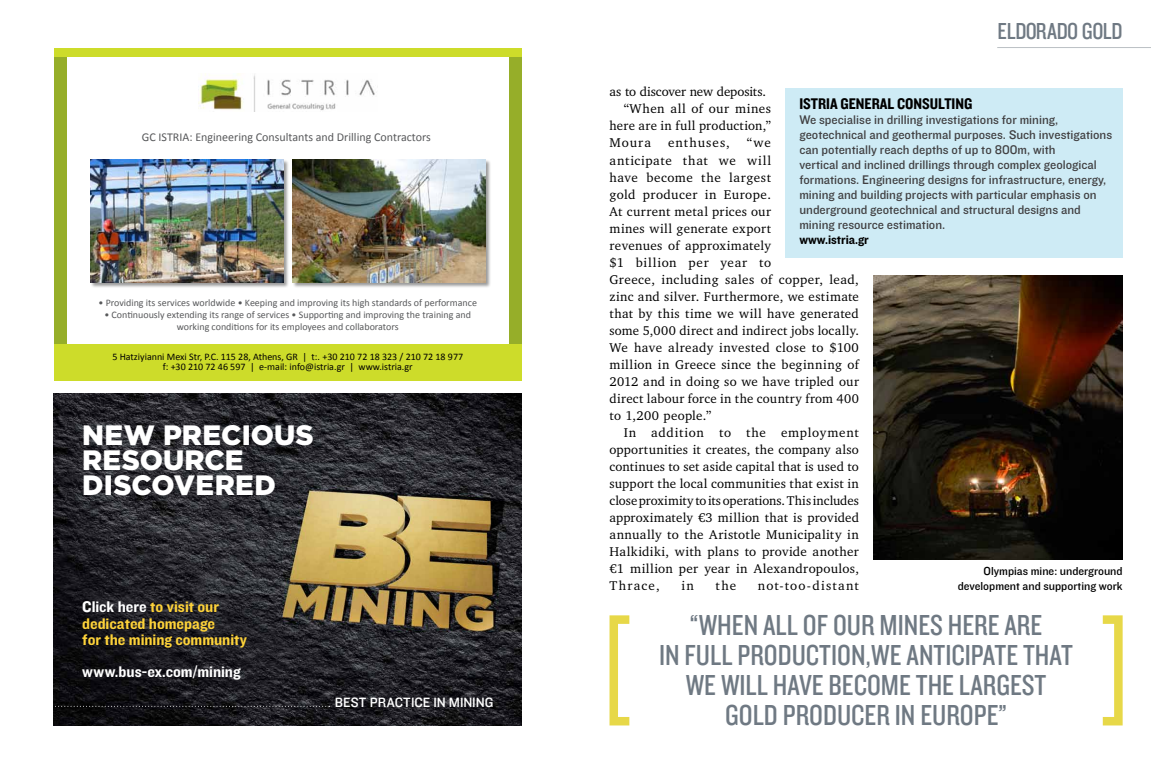
<style>
.page{position:relative;width:1151px;height:783px;background:#fff}
.page>*{position:absolute;margin:0;border:0;box-sizing:border-box;transform-origin:0 0}
.t1{font:30px/30px "Knockout HTF29 Junior Liteweight";color:#6f7983;text-align:center}
.t2{font:900 28px/25px "Gotham HTF";letter-spacing:.005em;color:#fff}
.t3{font:24px "Knockout HTF29 Junior Liteweight";letter-spacing:-.015em;color:#6f7983}
.t4{font:16px/16px "Knockout HTF51 Middleweight";color:#fed33a}
.t5{font:16px "Knockout HTF50 Welterweight";color:#000}
.t6{font:16px "Knockout HTF51 Middleweight";color:#fff}
.t7{font:14px "Knockout HTF31 Junior Middlewt";letter-spacing:-.005em;color:#fff}
.t8{font:13px/17px "Charter IT Cby BT";letter-spacing:.03em;color:#000}
.t9{font:13px/15px "Knockout HTF31 Junior Middlewt";color:#414042}
.t10{font:13px "Charter IT Cby BT";letter-spacing:-.005em;color:#000}
.t11{font:13px "Charter IT Cby BT";letter-spacing:.09em;color:#000}
.t12{font:13px "Knockout HTF51 Middleweight";color:#000}
.t13{font:13px "Charter IT Cby BT";letter-spacing:.08em;color:#000}
.t14{font:12px "Calibri";color:#58595b}
.t15{font:12px/14.4px "Knockout HTF31 Junior Middlewt";color:#000;text-align:right}
.t16{font:10px/12px "Calibri";color:#58595b;text-align:center}
.t17{font:10px/10px "Calibri";color:#000;text-align:center}
.s1{color:#fff}
</style>
<div class="page">
<img style="left:873px;top:275px;width:250px;height:284px">
<hr style="left:997px;top:47px;width:154px;height:1px;background:#bbc0c4">
<img style="left:54px;top:393px;width:468px;height:332px">
<svg style="left:54px;top:705px;width:276px;height:1px"></svg>
<div style="left:54px;top:48px;width:12px;height:332px;background:#96ae29"></div>
<div style="left:509px;top:48px;width:13px;height:332px;background:#96ae29"></div>
<div style="left:54px;top:344px;width:468px;height:36px;background:#cddc2a"></div>
<div style="left:54px;top:48px;width:468px;height:9px;background:#cddc2a"></div>
<div style="left:292px;top:159px;width:199px;height:129px;background:#000;opacity:.4"></div>
<img style="left:292px;top:159px;width:194px;height:123px">
<img style="left:198px;top:74px;width:177px;height:37px">
<div style="left:90px;top:159px;width:200px;height:129px;background:#000;opacity:.4"></div>
<img style="left:91px;top:159px;width:193px;height:123px">
<svg style="left:609px;top:615px;width:20px;height:110px"></svg>
<svg style="left:1103px;top:615px;width:20px;height:110px"></svg>
<div style="left:785px;top:88px;width:338px;height:170px;background:#ceebf5"></div>
<p class="t14" style="left:142px;top:130px;width:290px">GC ISTRIA: Engineering Consultants and Drilling Contractors</p>
<p class="t16" style="left:98px;top:296px;width:380px">• Providing its services worldwide • Keeping and improving its high standards of performance</p>
<p class="t16" style="left:104px;top:308px;width:368px">• Continuously extending its range of services • Supporting and improving the training and working conditions for its employees and collaborators</p>
<p class="t17" style="left:112px;top:351px;width:352px">5 Hatziyianni Mexi Str, P.C. 115 28, Athens, GR | t:. +30 210 72 18 323 / 210 72 18 977 f: +30 210 72 46 597 | e-mail: info@istria.gr | www.istria.gr</p>
<h2 class="t2" style="left:82px;top:422px;width:233px">NEW PRECIOUS<br>RESOURCE<br>DISCOVERED</h2>
<p class="t4" style="left:82px;top:599px;width:166px"><span class="s1">Click here</span> to visit our dedicated homepage<br>for the mining community</p>
<p class="t6" style="left:82px;top:662px;width:160px">www.bus-ex.com/mining</p>
<p class="t7" style="left:335px;top:694px;width:160px">BEST PRACTICE IN MINING</p>
<h3 class="t3" style="left:997px;top:18px;width:127px">ELDORADO GOLD</h3>
<p class="t10" style="left:609px;top:84px;width:158px">as to discover new deposits.</p>
<p class="t8" style="left:624px;top:100px;width:149px">“When all of our mines</p>
<p class="t8" style="left:609px;top:117px;width:163px">here are in full production,”</p>
<p class="t8" style="left:609px;top:134px;width:43px">Moura</p>
<p class="t13" style="left:668px;top:135px;width:63px">enthuses,</p>
<p class="t5" style="left:799px;top:95px;width:173px">ISTRIA GENERAL CONSULTING</p>
<p class="t9" style="left:799px;top:112px;width:314px">We specialise in drilling investigations for mining, geotechnical and geothermal purposes. Such investigations can potentially reach depths of up to 800m, with<br>vertical and inclined drillings through complex geological formations. Engineering designs for infrastructure, energy, mining and building projects with particular emphasis on underground geotechnical and structural designs and mining resource estimation.</p>
<p class="t12" style="left:799px;top:232px;width:71px">www.istria.gr</p>
<p class="t8" style="left:609px;top:134px;width:251px;text-indent:137px">“we<br>anticipate that we will<br>have become the largest<br>gold producer in Europe.<br>At current metal prices our<br>mines will generate export<br>revenues of approximately<br>$1 billion per year to<br>Greece, including sales of copper, lead, zinc and silver. Furthermore, we estimate that by this time we will have generated some 5,000 direct and indirect jobs locally.<br>We have already invested close to $100 million in Greece since the beginning of<br>2012 and in doing so we have tripled our direct labour force in the country from 400 to 1,200 people.”</p>
<p class="t8" style="left:609px;top:423px;width:251px;text-align:justify;text-indent:14px">In addition to the employment opportunities it creates, the company also continues to set aside capital that is used to support the local communities that exist in close proximity to its operations. This includes approximately €3 million that is provided annually to the Aristotle Municipality in Halkidiki, with plans to provide another €1 million per year in Alexandropoulos, Thrace,</p>
<p class="t15" style="left:958px;top:564px;width:166px">Olympias mine: underground development and supporting work</p>
<p class="t8" style="left:681px;top:576px;width:14px">in</p>
<p class="t8" style="left:715px;top:576px;width:22px">the</p>
<p class="t11" style="left:758px;top:577px;width:103px">not-too-distant</p>
<h1 class="t1" style="left:659px;top:611px;width:415px">“WHEN ALL OF OUR MINES HERE ARE<br>IN FULL PRODUCTION,WE ANTICIPATE THAT<br>WE WILL HAVE BECOME THE LARGEST<br>GOLD PRODUCER IN EUROPE”</h1>
</div>
